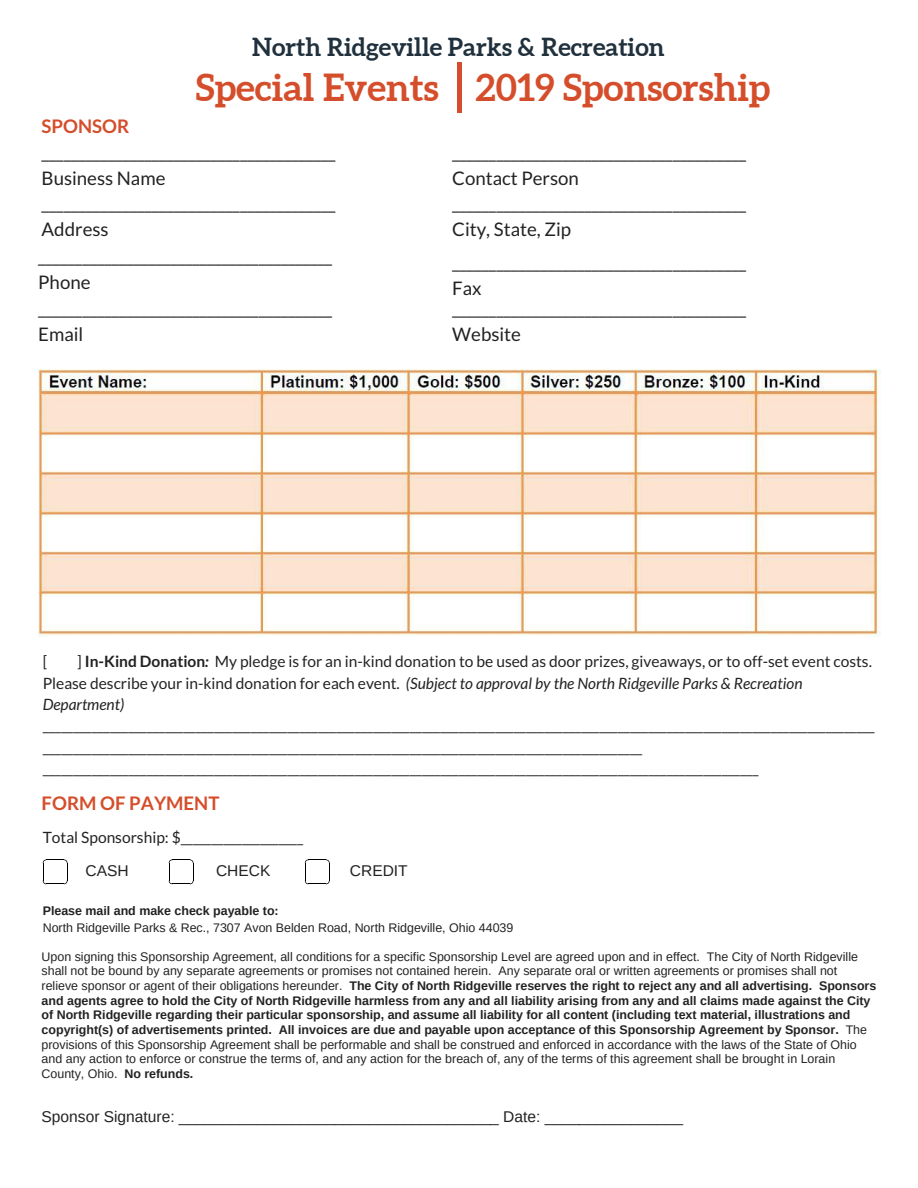
<style>
.page{position:relative;width:918px;height:1188px;background:#fff}
.page>*{position:absolute;margin:0;border:0;box-sizing:border-box;transform-origin:0 0}
.t1{font:700 37.35px "Aleo";color:#d54e2b}
.t2{font:700 24.9px "Aleo";color:#20313d}
.t3{font:18.75px/25.8px "Lato";color:#222}
.t4{font:700 18.75px "Lato";color:#d54e2b}
.t5{font:15.6px/21.3px "Lato";color:#222}
.t6{font:15.6px "Arimo";color:#222}
.t7{font:12.45px/14.7px "Arimo";color:#222}
.t8{font:700 12.45px "Arimo";color:#222}
.s1{font-weight:700}
.s2{font-weight:700;font-style:italic}
.s3{font-style:italic}
</style>
<div class="page">
<div style="left:457px;top:62px;width:5px;height:51px;background:#d54e2b"></div>
<svg style="left:169px;top:860px;width:25px;height:25px"></svg>
<svg style="left:305px;top:860px;width:25px;height:25px"></svg>
<svg style="left:43px;top:860px;width:25px;height:25px"></svg>
<img style="left:38px;top:369px;width:843px;height:268px">
<h3 class="t4" style="left:42px;top:114px;width:89px">SPONSOR</h3>
<h2 class="t2" style="left:252px;top:33px;width:414px">North Ridgeville Parks &amp; Recreation</h2>
<h1 class="t1" style="left:196px;top:66px;width:576px">Special Events 2019 Sponsorship</h1>
<h3 class="t3" style="left:42px;top:138px;width:295px">________________________________________<br>Business Name</h3>
<h3 class="t3" style="left:452px;top:138px;width:295px">________________________________________<br>Contact Person</h3>
<h3 class="t3" style="left:42px;top:190px;width:295px">________________________________________<br>Address</h3>
<h3 class="t3" style="left:452px;top:190px;width:295px">________________________________________<br>City, State, Zip</h3>
<h3 class="t3" style="left:38px;top:243px;width:295px">________________________________________<br>Phone</h3>
<h3 class="t3" style="left:452px;top:249px;width:295px">________________________________________<br>Fax</h3>
<h3 class="t3" style="left:38px;top:295px;width:295px">________________________________________<br>Email</h3>
<h3 class="t3" style="left:452px;top:295px;width:295px">________________________________________<br>Website</h3>
<p class="t5" style="left:43px;top:650px;width:831px;text-indent:35px">] <span class="s1">In-Kind Donation</span><span class="s2">:</span> My pledge is for an in-kind donation to be used as door prizes, giveaways, or to off-set event costs.<br>Please describe your in-kind donation for each event. <span class="s3">(Subject to approval by the North Ridgeville Parks &amp; Recreation<br>Department)</span></p>
<p class="t5" style="left:43px;top:715px;width:833px">________________________________________________________________________________________________________________________________________ __________________________________________________________________________________________________ _____________________________________________________________________________________________________________________</p>
<p class="t5" style="left:43px;top:650px;width:6px">[</p>
<h3 class="t4" style="left:42px;top:791px;width:179px">FORM OF PAYMENT</h3>
<p class="t5" style="left:43px;top:826px;width:262px">Total Sponsorship: $____________________</p>
<p class="t6" style="left:86px;top:862px;width:45px">CASH</p>
<p class="t6" style="left:216px;top:862px;width:56px">CHECK</p>
<p class="t6" style="left:350px;top:862px;width:59px">CREDIT</p>
<p class="t8" style="left:43px;top:903px;width:237px">Please mail and make check payable to:</p>
<p class="t7" style="left:43px;top:920px;width:472px">North Ridgeville Parks &amp; Rec., 7307 Avon Belden Road, North Ridgeville, Ohio 44039</p>
<p class="t7" style="left:42px;top:949px;width:836px">Upon signing this Sponsorship Agreement, all conditions for a specific Sponsorship Level are agreed upon and in effect. The City of North Ridgeville shall not be bound by any separate agreements or promises not contained herein. Any separate oral or written agreements or promises shall not relieve sponsor or agent of their obligations hereunder. <span class="s1">The City of North Ridgeville reserves the right to reject any and all advertising. Sponsors and agents agree to hold the City of North Ridgeville harmless from any and all liability arising from any and all claims made against the City of North Ridgeville regarding their particular sponsorship, and assume all liability for all content (including text material, illustrations and copyright(s) of advertisements printed. All invoices are due and payable upon acceptance of this Sponsorship Agreement by Sponsor.</span> The provisions of this Sponsorship Agreement shall be performable and shall be construed and enforced in accordance with the laws of the State of Ohio and any action to enforce or construe the terms of, and any action for the breach of, any of the terms of this agreement shall be brought in Lorain County, Ohio. <span class="s1">No refunds.</span></p>
<p class="t6" style="left:42px;top:1108px;width:643px">Sponsor Signature: _____________________________________ Date: ________________</p>
</div>
